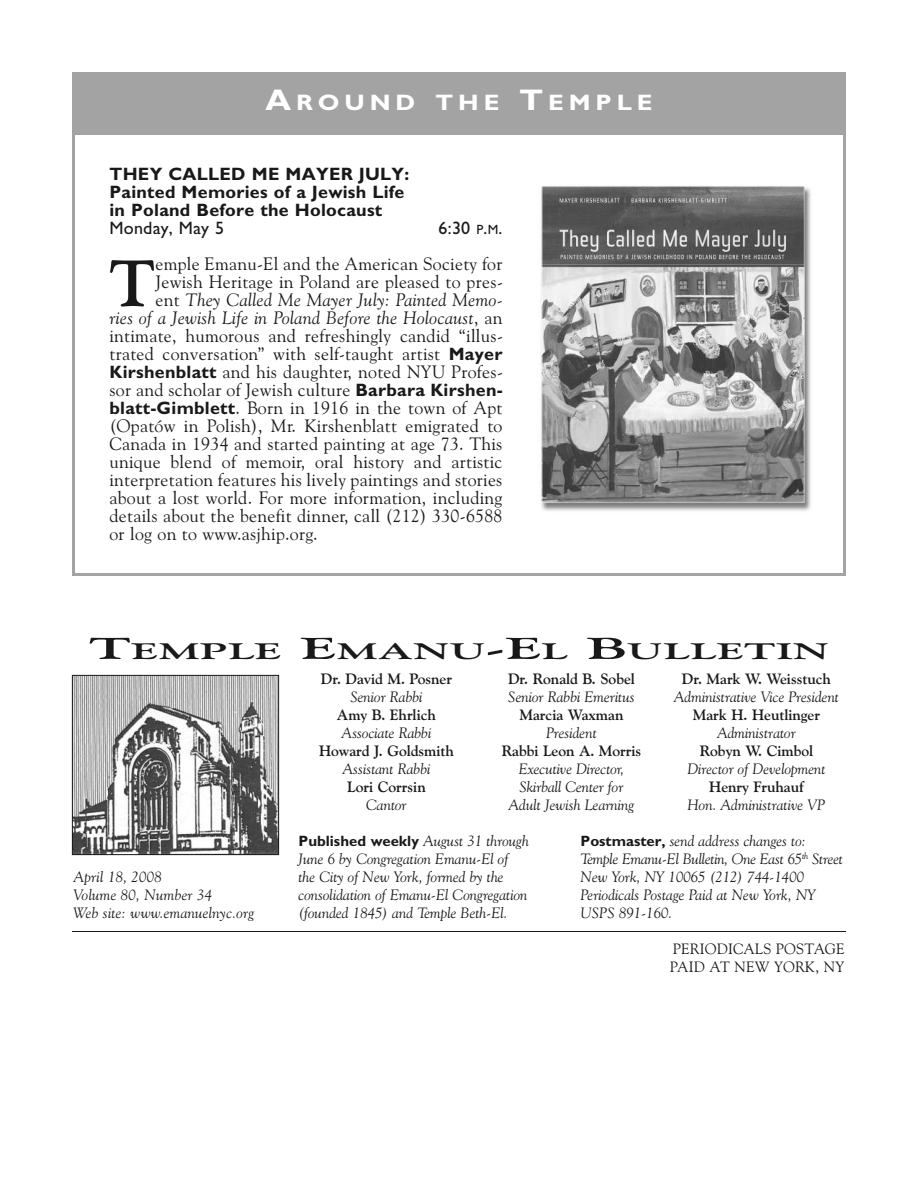
<style>
.page{position:relative;width:918px;height:1188px;background:#fff}
.page>*{position:absolute;margin:0;border:0;box-sizing:border-box;transform-origin:0 0}
.t1{font:700 65.25px "Goudy Old Style BT";color:#191919}
.t2{font:700 22.5px "Goudy Old Style BT";letter-spacing:.02em;color:#191919;scale:2 1}
.t3{font:700 22.5px "Gill Sans";letter-spacing:.2em;color:#fff;scale:1.1 1}
.t4{font:18px "Goudy Old Style BT";letter-spacing:.015em;color:#191919}
.t5{font:italic 18px "Goudy Old Style BT";letter-spacing:.015em;color:#191919}
.t6{font:700 18px/18px "Gill Sans";letter-spacing:.015em;color:#191919}
.t7{font:18px "Gill Sans";letter-spacing:.015em;color:#191919}
.t8{font:italic 15px/18px "Goudy Old Style BT";color:#191919}
.t9{font:700 15px "Goudy Old Style BT";color:#191919}
.t10{font:15px/18px "Goudy Old Style BT";letter-spacing:.015em;color:#191919}
.t11{font:700 15px "Gill Sans";color:#191919}
.s1{font-size:30px}
.s2{font-size:13.5px}
.s3{font-style:normal}
.s4{font-family:"Gill Sans";font-weight:700}
.s5{font-family:"Goudy Old Style BT";font-weight:400;font-style:italic}
.s6{font-family:"Gill Sans";font-weight:700;font-style:normal}
</style>
<div class="page">
<img style="left:541px;top:186px;width:270px;height:325px">
<img style="left:74px;top:677px;width:203px;height:176px">
<div style="left:72px;top:675px;width:207px;height:180px;border:1px solid #191919"></div>
<hr style="left:72px;top:931px;width:774px;height:1px;background:#191919">
<div style="left:72px;top:72px;width:774px;height:63px;background:#a3a3a3"></div>
<p class="t3" style="left:265px;top:89px;width:354px"><span class="s1">A</span>ROUND THE <span class="s1">T</span>EMPLE</p>
<p class="t6" style="left:109px;top:165px;width:301px">THEY CALLED ME MAYER JULY:<br>Painted Memories of a Jewish Life in Poland Before the Holocaust</p>
<p class="t7" style="left:109px;top:217px;width:116px">Monday, May 5</p>
<p class="t7" style="left:439px;top:217px;width:65px">6:30 <span class="s2">P</span>.<span class="s2">M</span>.</p>
<h1 class="t1" style="left:110px;top:245px;width:47px">T</h1>
<p class="t4" style="left:155px;top:253px;width:349px">emple Emanu-El and the American Society for</p>
<p class="t4" style="left:155px;top:271px;width:349px">Jewish Heritage in Poland are pleased to pres-</p>
<p class="t5" style="left:155px;top:289px;width:349px"><span class="s3">ent</span> They Called Me Mayer July: Painted Memo-</p>
<p class="t5" style="left:110px;top:307px;width:395px">ries of a Jewish Life in Poland Before the Holocaust<span class="s3">, an</span></p>
<p class="t4" style="left:110px;top:325px;width:395px">intimate, humorous and refreshingly candid “illus-</p>
<p class="t4" style="left:110px;top:343px;width:395px">trated conversation” with self-taught artist <span class="s4">Mayer</span></p>
<p class="t4" style="left:110px;top:361px;width:395px"><span class="s4">Kirshenblatt</span> and his daughter, noted NYU Profes-</p>
<p class="t4" style="left:110px;top:379px;width:395px">sor and scholar of Jewish culture <span class="s4">Barbara Kirshen-</span></p>
<p class="t4" style="left:109px;top:397px;width:395px"><span class="s4">blatt-Gimblett</span>. Born in 1916 in the town of Apt</p>
<p class="t4" style="left:109px;top:415px;width:395px">(Opatów in Polish), Mr. Kirshenblatt emigrated to</p>
<p class="t4" style="left:109px;top:433px;width:394px">Canada in 1934 and started painting at age 73. This</p>
<p class="t4" style="left:109px;top:451px;width:395px">unique blend of memoir, oral history and artistic</p>
<p class="t4" style="left:109px;top:469px;width:395px">interpretation features his lively paintings and stories</p>
<p class="t4" style="left:109px;top:487px;width:395px">about a lost world. For more information, including</p>
<p class="t4" style="left:109px;top:505px;width:394px">details about the benefit dinner, call (212) 330-6588</p>
<p class="t4" style="left:109px;top:523px;width:209px">or log on to www.asjhip.org.</p>
<p class="t2" style="left:89px;top:638px;width:371px"><span class="s1">T</span>EMPLE <span class="s1">E</span>MANU<span class="s1">-E</span>L <span class="s1">B</span>ULLETIN</p>
<p class="t8" style="left:73px;top:868px;width:182px">April 18, 2008<br>Volume 80, Number 34<br>Web site: www.emanuelnyc.org</p>
<p class="t9" style="left:321px;top:670px;width:133px">Dr. David M. Posner</p>
<p class="t8" style="left:350px;top:688px;width:74px">Senior Rabbi</p>
<p class="t9" style="left:337px;top:706px;width:101px">Amy B. Ehrlich</p>
<p class="t8" style="left:342px;top:724px;width:91px">Associate Rabbi</p>
<p class="t9" style="left:319px;top:742px;width:136px">Howard J. Goldsmith</p>
<p class="t8" style="left:343px;top:760px;width:89px">Assistant Rabbi</p>
<p class="t9" style="left:347px;top:778px;width:80px">Lori Corrsin</p>
<p class="t8" style="left:366px;top:796px;width:42px">Cantor</p>
<p class="t9" style="left:508px;top:670px;width:128px">Dr. Ronald B. Sobel</p>
<p class="t8" style="left:508px;top:688px;width:128px">Senior Rabbi Emeritus</p>
<p class="t9" style="left:520px;top:706px;width:105px">Marcia Waxman</p>
<p class="t8" style="left:546px;top:724px;width:52px">President</p>
<p class="t9" style="left:502px;top:742px;width:141px">Rabbi Leon A. Morris</p>
<p class="t8" style="left:509px;top:760px;width:127px;text-align:center">Executive Director,<br>Skirball Center for<br>Adult Jewish Learning</p>
<p class="t9" style="left:682px;top:670px;width:151px">Dr. Mark W. Weisstuch</p>
<p class="t8" style="left:674px;top:688px;width:167px">Administrative Vice President</p>
<p class="t9" style="left:693px;top:706px;width:129px">Mark H. Heutlinger</p>
<p class="t8" style="left:717px;top:724px;width:80px">Administrator</p>
<p class="t9" style="left:700px;top:742px;width:115px">Robyn W. Cimbol</p>
<p class="t8" style="left:687px;top:760px;width:140px">Director of Development</p>
<p class="t9" style="left:709px;top:778px;width:96px">Henry Fruhauf</p>
<p class="t8" style="left:688px;top:796px;width:139px">Hon. Administrative VP</p>
<p class="t11" style="left:299px;top:832px;width:232px">Published weekly <span class="s5">August 31 through</span></p>
<p class="t8" style="left:298px;top:850px;width:231px">June 6 by Congregation Emanu-El of the City of New York, formed by the consolidation of Emanu-El Congregation (founded 1845) and Temple Beth-El.</p>
<p class="t8" style="left:580px;top:832px;width:264px"><span class="s6">Postmaster,</span> send address changes to:<br>Temple Emanu-El Bulletin, One East 65<sup>th</sup> Street New York, NY 10065 (212) 744-1400<br>Periodicals Postage Paid at New York, NY USPS 891-160.</p>
<p class="t10" style="left:670px;top:940px;width:176px">PERIODICALS POSTAGE<br>PAID AT NEW YORK, NY</p>
</div>
